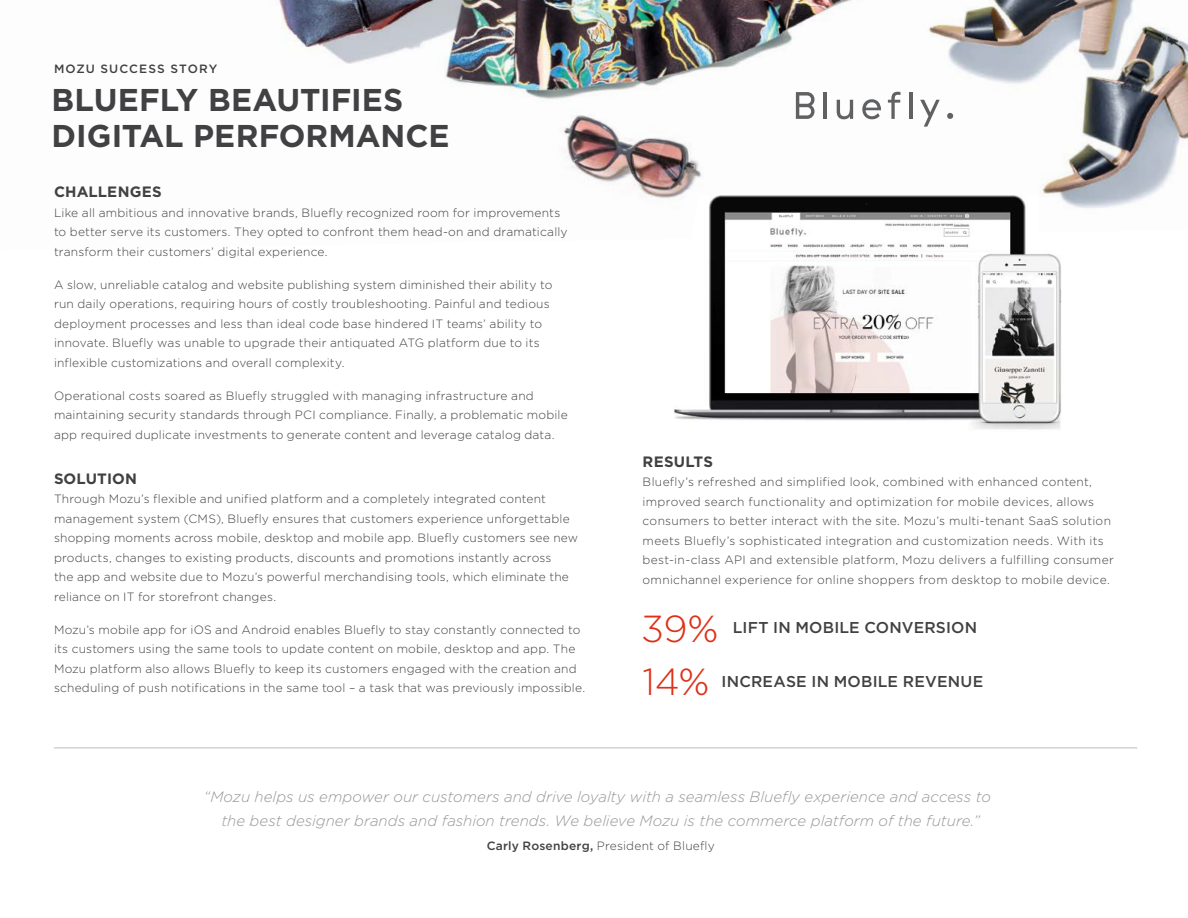
<style>
.page{position:relative;width:1188px;height:918px;background:#fff}
.page>*{position:absolute;margin:0;border:0;box-sizing:border-box;transform-origin:0 0}
.t1{font:300 37.65px "Gotham HTF";color:#df3018}
.t2{font:700 31.5px/36px "Gotham HTF";color:#414042}
.t3{font:500 15.75px "Gotham HTF";letter-spacing:.015em;color:#414042}
.t4{font:italic 300 15px/24px "Gotham HTF";color:#969696;text-align:center}
.t5{font:700 15px "Gotham HTF";letter-spacing:.01em;color:#414042}
.t6{font:300 12px/19.5px "Gotham HTF";letter-spacing:.015em;color:#414042}
.t7{font:500 12px "Gotham HTF";letter-spacing:.095em;color:#414042}
.s1{font-weight:500}
</style>
<div class="page">
<img style="left:279px;top:0;width:909px;height:209px">
<svg style="left:796px;top:92px;width:19px;height:27px"></svg>
<hr style="left:823px;top:92px;width:4px;height:27px;background:#606163">
<svg style="left:837px;top:100px;width:16px;height:19px"></svg>
<svg style="left:862px;top:99px;width:19px;height:20px"></svg>
<svg style="left:888px;top:92px;width:13px;height:27px"></svg>
<hr style="left:909px;top:92px;width:4px;height:27px;background:#606163">
<svg style="left:920px;top:100px;width:20px;height:27px"></svg>
<svg style="left:947px;top:113px;width:6px;height:6px"></svg>
<hr style="left:54px;top:747px;width:1083px;height:1px;background:#bbbebf">
<img style="left:674px;top:195px;width:387px;height:235px">
<p class="t7" style="left:54px;top:61px;width:165px">MOZU SUCCESS STORY</p>
<h2 class="t2" style="left:52px;top:81px;width:400px">BLUEFLY BEAUTIFIES<br>DIGITAL PERFORMANCE</h2>
<p class="t5" style="left:54px;top:183px;width:109px">CHALLENGES</p>
<p class="t6" style="left:54px;top:203px;width:515px">Like all ambitious and innovative brands, Bluefly recognized room for improvements to better serve its customers. They opted to confront them head-on and dramatically transform their customers’ digital experience.</p>
<p class="t6" style="left:54px;top:275px;width:500px">A slow, unreliable catalog and website publishing system diminished their ability to run daily operations, requiring hours of costly troubleshooting. Painful and tedious deployment processes and less than ideal code base hindered IT teams’ ability to innovate. Bluefly was unable to upgrade their antiquated ATG platform due to its inflexible customizations and overall complexity.</p>
<p class="t6" style="left:54px;top:386px;width:515px">Operational costs soared as Bluefly struggled with managing infrastructure and maintaining security standards through PCI compliance. Finally, a problematic mobile app required duplicate investments to generate content and leverage catalog data.</p>
<p class="t5" style="left:54px;top:470px;width:85px">SOLUTION</p>
<p class="t6" style="left:54px;top:489px;width:526px">Through Mozu’s flexible and unified platform and a completely integrated content management system (CMS), Bluefly ensures that customers experience unforgettable shopping moments across mobile, desktop and mobile app. Bluefly customers see new products, changes to existing products, discounts and promotions instantly across<br>the app and website due to Mozu’s powerful merchandising tools, which eliminate the reliance on IT for storefront changes.</p>
<p class="t6" style="left:54px;top:620px;width:533px">Mozu’s mobile app for iOS and Android enables Bluefly to stay constantly connected to its customers using the same tools to update content on mobile, desktop and app. The Mozu platform also allows Bluefly to keep its customers engaged with the creation and scheduling of push notifications in the same tool – a task that was previously impossible.</p>
<p class="t5" style="left:643px;top:453px;width:72px">RESULTS</p>
<p class="t6" style="left:643px;top:472px;width:473px">Bluefly’s refreshed and simplified look, combined with enhanced content, improved search functionality and optimization for mobile devices, allows consumers to better interact with the site. Mozu’s multi-tenant SaaS solution meets Bluefly’s sophisticated integration and customization needs. With its best-in-class API and extensible platform, Mozu delivers a fulfilling consumer omnichannel experience for online shoppers from desktop to mobile device.</p>
<h1 class="t1" style="left:641px;top:608px;width:79px">39%</h1>
<h3 class="t3" style="left:733px;top:619px;width:246px">LIFT IN MOBILE CONVERSION</h3>
<h3 class="t3" style="left:722px;top:673px;width:263px">INCREASE IN MOBILE REVENUE</h3>
<h1 class="t1" style="left:643px;top:662px;width:69px">14%</h1>
<p class="t4" style="left:204px;top:784px;width:789px">“Mozu helps us empower our customers and drive loyalty with a seamless Bluefly experience and access to the best designer brands and fashion trends. We believe Mozu is the commerce platform of the future.”</p>
<p class="t6" style="left:487px;top:836px;width:230px"><span class="s1">Carly Rosenberg,</span> President of Bluefly</p>
</div>
